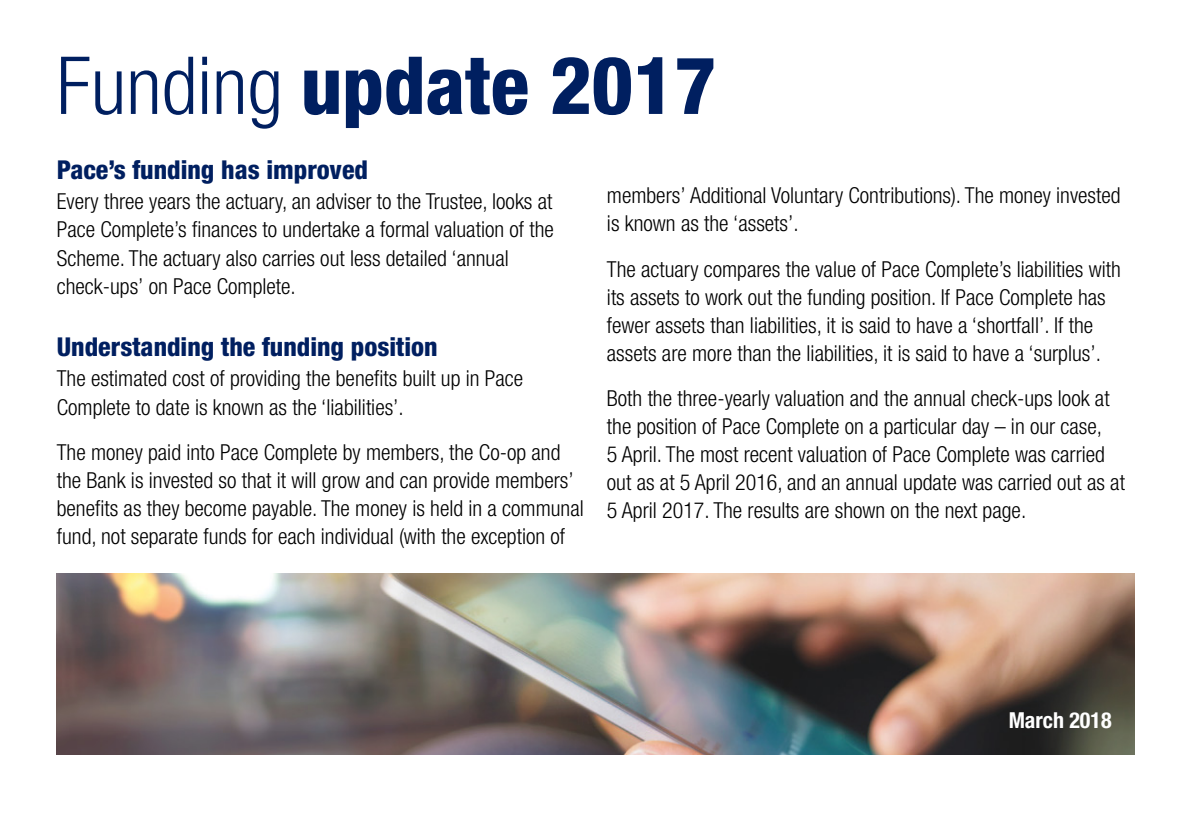
<style>
.page{position:relative;width:1191px;height:840px;background:#fff}
.page>*{position:absolute;margin:0;border:0;box-sizing:border-box;transform-origin:0 0}
.t1{font:800 condensed 80px "Helvetica Neue";color:#001f60}
.t2{font:800 condensed 26px "Helvetica Neue";color:#001f60}
.t3{font:300 condensed 22px/28px "Helvetica Neue";color:#000}
.t4{font:700 condensed 22px "Helvetica Neue";color:#fff}
.s1{font-weight:300}
</style>
<div class="page">
<img style="left:57px;top:573px;width:1077px;height:181px">
<h1 class="t1" style="left:57px;top:36px;width:661px"><span class="s1">Funding</span> update 2017</h1>
<p class="t2" style="left:57px;top:153px;width:313px">Pace’s funding has improved</p>
<p class="t3" style="left:57px;top:187px;width:498px">Every three years the actuary, an adviser to the Trustee, looks at Pace Complete’s finances to undertake a formal valuation of the Scheme. The actuary also carries out less detailed ‘annual check-ups’ on Pace Complete.</p>
<p class="t2" style="left:57px;top:330px;width:382px">Understanding the funding position</p>
<p class="t3" style="left:57px;top:364px;width:468px">The estimated cost of providing the benefits built up in Pace<br>Complete to date is known as the ‘liabilities’.</p>
<p class="t3" style="left:57px;top:437px;width:528px">The money paid into Pace Complete by members, the Co-op and the Bank is invested so that it will grow and can provide members’ benefits as they become payable. The money is held in a communal fund, not separate funds for each individual (with the exception of</p>
<p class="t3" style="left:607px;top:181px;width:515px">members’ Additional Voluntary Contributions). The money invested is known as the ‘assets’.</p>
<p class="t3" style="left:607px;top:254px;width:515px">The actuary compares the value of Pace Complete’s liabilities with its assets to work out the funding position. If Pace Complete has fewer assets than liabilities, it is said to have a ‘shortfall’. If the assets are more than the liabilities, it is said to have a ‘surplus’.</p>
<p class="t3" style="left:607px;top:383px;width:519px">Both the three-yearly valuation and the annual check-ups look at the position of Pace Complete on a particular day – in our case,<br>5 April. The most recent valuation of Pace Complete was carried out as at 5 April 2016, and an annual update was carried out as at 5 April 2017. The results are shown on the next page.</p>
<p class="t4" style="left:1008px;top:706px;width:104px">March 2018</p>
</div>
